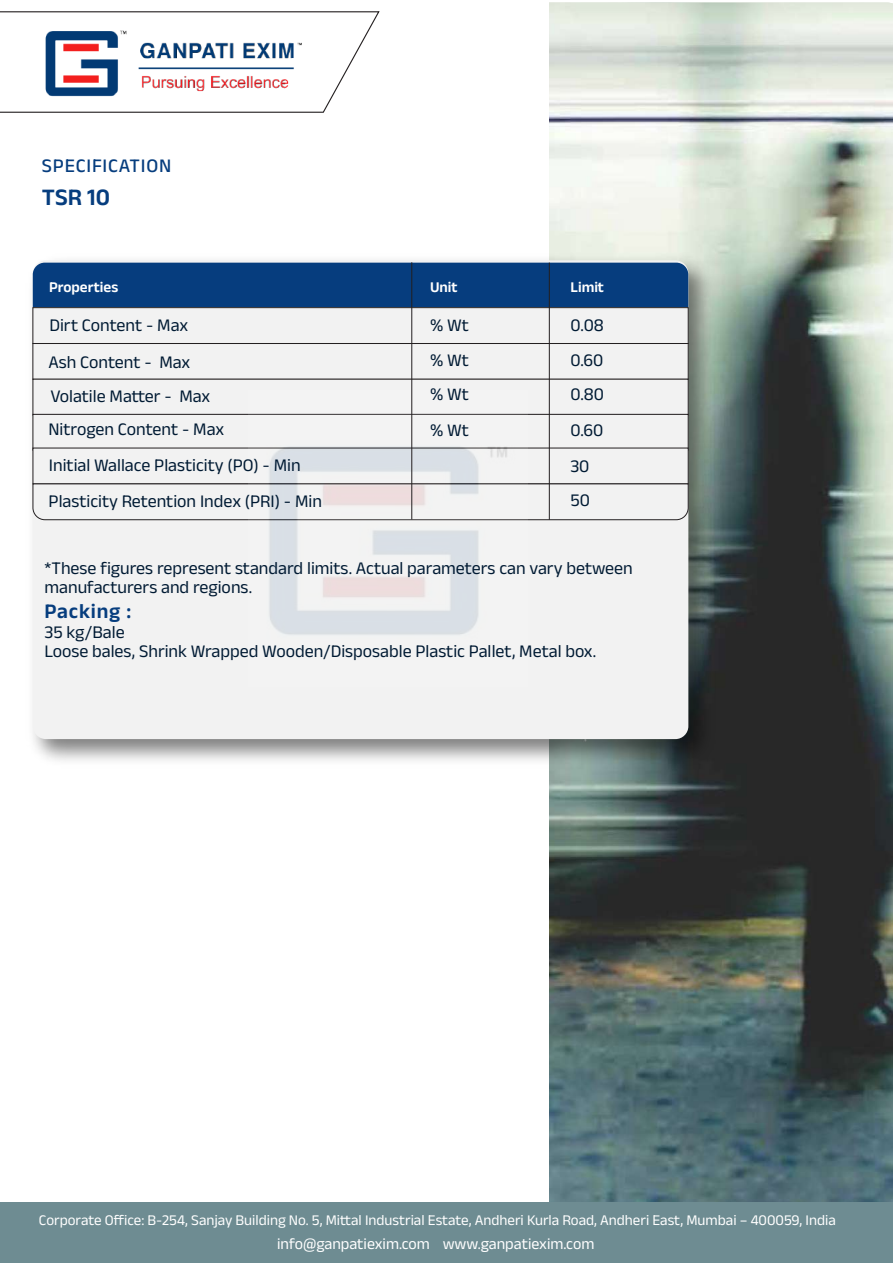
<style>
.page{position:relative;width:893px;height:1263px;background:#fff}
.page>*{position:absolute;margin:0;border:0;box-sizing:border-box;transform-origin:0 0}
.t1{font:600 24px "Anek Devanagari";color:#063d7e}
.t2{font:600 21px "Anek Devanagari";letter-spacing:.04em;color:#063d7e}
.t3{font:500 19.5px "Anek Devanagari";letter-spacing:.04em;color:#063d7e}
.t4{font:18px/35.2px "Anek Devanagari";color:#001a33}
.t5{font:15.9px "Anek Devanagari";color:#fff}
.t6{font:600 15.15px "Anek Devanagari";color:#fff}
.t7{font:15px "Anek Devanagari";color:#fff}
</style>
<div class="page">
<img style="left:549px;top:3px;width:344px;height:1199px">
<div style="left:0;top:1202px;width:893px;height:61px;background:#6e8c92"></div>
<svg style="left:0;top:11px;width:380px;height:102px"></svg>
<img style="left:34px;top:18px;width:279px;height:88px">
<img style="left:32px;top:248px;width:690px;height:524px">
<div style="left:33px;top:260px;width:655px;height:479px;background:#f2f2f2;border-radius:13px"></div>
<div style="left:33px;top:263px;width:655px;height:44px;background:#063d7e"></div>
<div style="left:33px;top:307px;width:655px;height:37px;background:#f2f2f2;border:1px solid #231f20"></div>
<div style="left:33px;top:343px;width:655px;height:36px;background:#f2f2f2;border:1px solid #231f20"></div>
<div style="left:33px;top:414px;width:655px;height:36px;background:#f2f2f2;border:1px solid #231f20"></div>
<div style="left:33px;top:448px;width:655px;height:36px;background:#f2f2f2"></div>
<svg style="left:33px;top:483px;width:656px;height:37px"></svg>
<img style="left:249px;top:390px;width:278px;height:245px">
<hr style="left:411px;top:262px;width:1px;height:257px;background:#231f20">
<hr style="left:549px;top:263px;width:1px;height:257px;background:#231f20">
<p class="t3" style="left:42px;top:154px;width:131px">SPECIFICATION</p>
<h1 class="t1" style="left:42px;top:182px;width:70px">TSR 10</h1>
<p class="t6" style="left:49px;top:278px;width:71px">Properties</p>
<p class="t6" style="left:430px;top:278px;width:29px">Unit</p>
<p class="t4" style="left:49px;top:307px;width:140px">Dirt Content - Max</p>
<p class="t4" style="left:430px;top:307px;width:40px">% Wt</p>
<p class="t4" style="left:48px;top:344px;width:143px">Ash Content - Max</p>
<p class="t4" style="left:430px;top:342px;width:40px;text-align:justify">% Wt % Wt % Wt</p>
<p class="t4" style="left:48px;top:379px;width:177px;line-height:33px">Volatile Matter - Max<br>Nitrogen Content - Max</p>
<p class="t4" style="left:49px;top:447px;width:253px">Initial Wallace Plasticity (PO) - Min</p>
<p class="t4" style="left:49px;top:483px;width:275px">Plasticity Retention Index (PRI) - Min</p>
<p class="t6" style="left:570px;top:278px;width:35px">Limit</p>
<p class="t4" style="left:570px;top:307px;width:35px;text-align:justify">0.08<br>0.60<br>0.80<br>0.60<br>30</p>
<p class="t4" style="left:570px;top:482px;width:21px">50</p>
<p class="t4" style="left:44px;top:557px;width:590px;line-height:19.5px">*These figures represent standard limits. Actual parameters can vary between manufacturers and regions.</p>
<p class="t2" style="left:44px;top:599px;width:88px">Packing :</p>
<p class="t4" style="left:45px;top:622px;width:553px;line-height:19.5px">35 kg/Bale<br>Loose bales, Shrink Wrapped Wooden/Disposable Plastic Pallet, Metal box.</p>
<p class="t7" style="left:39px;top:1211px;width:798px">Corporate Office: B-254, Sanjay Building No. 5, Mittal Industrial Estate, Andheri Kurla Road, Andheri East, Mumbai – 400059, India</p>
<p class="t5" style="left:277px;top:1234px;width:319px">info@ganpatiexim.com www.ganpatiexim.com</p>
</div>
